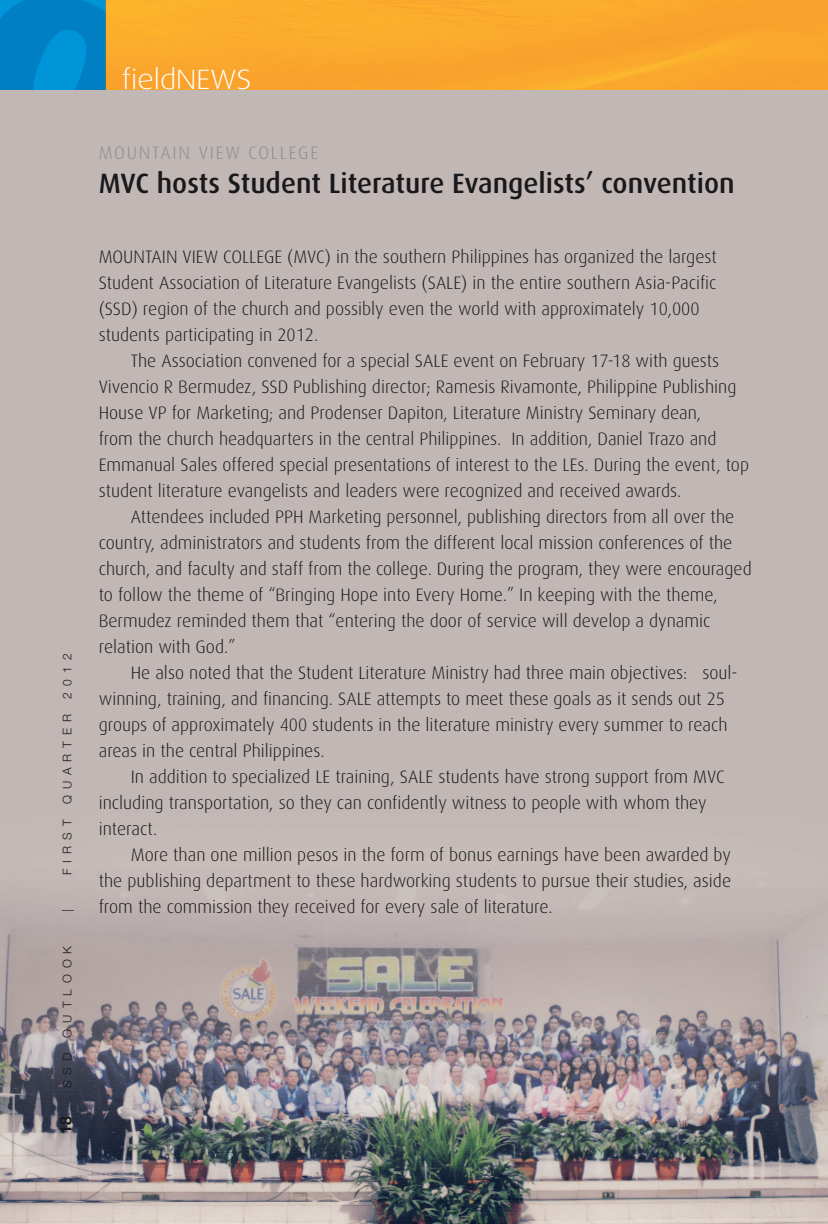
<style>
.page{position:relative;width:828px;height:1224px;background:#fff}
.page>*{position:absolute;margin:0;border:0;box-sizing:border-box;transform-origin:0 0}
.t1{font:500 28px "Dax";color:#19181c}
.t2{font:300 28px "Dax Wide";color:#fff}
.t3{font:300 18px/26px "Dax";color:#19181c}
.t4{font:300 18px "Dax";letter-spacing:.1em;color:#898d91}
.t5{font:700 16px "Helvetica Neue";color:#19181c}
.t6{font:300 12px "Helvetica Neue";letter-spacing:.5em;color:#19181c}
</style>
<div class="page">
<img style="left:0;top:90px;width:828px;height:1134px">
<img style="left:0;top:0;width:828px;height:90px">
<p class="t6" style="left:60px;top:698px;width:46px;rotate:-90deg">2012</p>
<p class="t6" style="left:60px;top:804px;width:92px;rotate:-90deg">quarter</p>
<p class="t6" style="left:60px;top:875px;width:57px;rotate:-90deg">firs t</p>
<p class="t6" style="left:60px;top:912px;width:4px;rotate:-90deg">|</p>
<p class="t6" style="left:60px;top:1038px;width:93px;rotate:-90deg">Outlook</p>
<p class="t6" style="left:60px;top:1088px;width:37px;rotate:-90deg">SSD</p>
<p class="t5" style="left:56px;top:1134px;width:19px;rotate:-90deg">18</p>
<h1 class="t2" style="left:122px;top:63px;width:132px">fieldNEWS</h1>
<p class="t4" style="left:99px;top:143px;width:221px">MOUNTAIN VIEW COLLEGE</p>
<h1 class="t1" style="left:99px;top:168px;width:638px">MVC hosts Student Literature Evangelists’ convention</h1>
<p class="t3" style="left:99px;top:244px;width:620px;text-indent:189px">(MVC) in the southern Philippines has organized the largest Student Association of Literature Evangelists (SALE) in the entire southern Asia-Pacific (SSD) region of the church and possibly even the world with approximately 10,000 students participating in 2012.</p>
<p class="t3" style="left:99px;top:348px;width:652px;text-indent:32px">The Association convened for a special SALE event on February 17-18 with guests Vivencio R Bermudez, SSD Publishing director; Ramesis Rivamonte, Philippine Publishing House VP for Marketing; and Prodenser Dapiton, Literature Ministry Seminary dean,<br>from the church headquarters in the central Philippines. In addition, Daniel Trazo and Emmanual Sales offered special presentations of interest to the LEs. During the event, top student literature evangelists and leaders were recognized and received awards.</p>
<p class="t3" style="left:99px;top:504px;width:655px;text-indent:32px">Attendees included PPH Marketing personnel, publishing directors from all over the country, administrators and students from the different local mission conferences of the church, and faculty and staff from the college. During the program, they were encouraged to follow the theme of “Bringing Hope into Every Home.” In keeping with the theme, Bermudez reminded them that “entering the door of service will develop a dynamic relation with God.”</p>
<p class="t3" style="left:99px;top:660px;width:641px;text-indent:32px">He also noted that the Student Literature Ministry had three main objectives: soul&shy;winning, training, and financing. SALE attempts to meet these goals as it sends out 25 groups of approximately 400 students in the literature ministry every summer to reach areas in the central Philippines.</p>
<p class="t3" style="left:99px;top:764px;width:627px;text-indent:32px">In addition to specialized LE training, SALE students have strong support from MVC including transportation, so they can confidently witness to people with whom they interact.</p>
<p class="t3" style="left:99px;top:842px;width:634px;text-align:justify;text-indent:32px">More than one million pesos in the form of bonus earnings have been awarded by the publishing department to these hardworking students to pursue their studies, aside from the commission they received for every sale of literature.</p>
<p class="t3" style="left:99px;top:244px;width:24px">Mountain</p>
<p class="t3" style="left:183px;top:244px;width:19px">View</p>
<p class="t3" style="left:223px;top:244px;width:18px">College</p>
</div>
